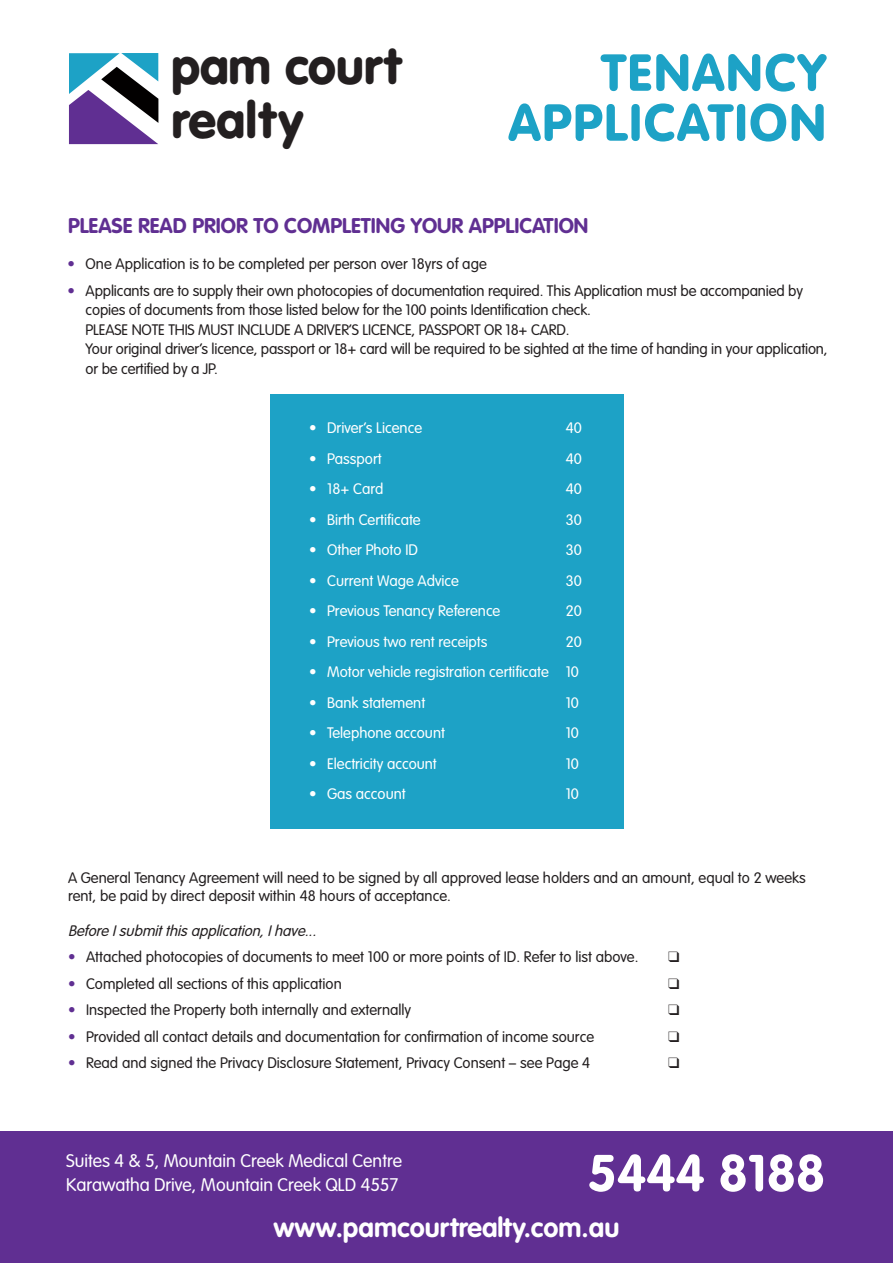
<style>
.page{position:relative;width:893px;height:1263px;background:#fff}
.page>*{position:absolute;margin:0;border:0;box-sizing:border-box;transform-origin:0 0}
.t1{font:900 51.15px/49.9px "VAG Rounded";letter-spacing:.04em;color:#1da2c6;text-align:right}
.t2{font:700 51px "VAG Rounded";color:#fff}
.t3{font:900 49.95px/53.6px "VAG Rounded";letter-spacing:.005em;color:#231f20}
.t4{font:700 27px "VAG Rounded";color:#fff}
.t5{font:700 21px "VAG Rounded";color:#602f92}
.t6{font:300 18px/24.8px "VAG Rounded";color:#fff}
.t7{font:300 15px/19.5px "VAG Rounded";color:#231f20}
.t8{font:300 15px "VAG Rounded";color:#fff}
.t9{font:italic 300 15px "VAG Rounded";color:#231f20}
.s1{color:#602f92}
</style>
<div class="page">
<div style="left:270px;top:394px;width:353px;height:434px;background:#1da2c6"></div>
<svg style="left:69px;top:53px;width:89px;height:91px"></svg>
<div style="left:0;top:1132px;width:893px;height:131px;background:#602f92"></div>
<h3 class="t3" style="left:171px;top:41px;width:232px">pam court realty</h3>
<h1 class="t1" style="left:508px;top:49px;width:319px">TENANCY<br>APPLICATION</h1>
<h3 class="t5" style="left:68px;top:214px;width:522px">PLEASE READ PRIOR TO COMPLETING YOUR APPLICATION</h3>
<p class="t7" style="left:68px;top:255px;width:421px"><span class="s1">•</span> One Application is to be completed per person over 18yrs of age</p>
<p class="t7" style="left:86px;top:281px;width:743px;text-indent:-18px"><span class="s1">•</span> Applicants are to supply their own photocopies of documentation required. This Application must be accompanied by copies of documents from those listed below for the 100 points Identification check.<br>PLEASE NOTE THIS MUST INCLUDE A DRIVER’S LICENCE, PASSPORT OR 18+ CARD.<br>Your original driver’s licence, passport or 18+ card will be required to be sighted at the time of handing in your application, or be certified by a JP.</p>
<p class="t8" style="left:309px;top:419px;width:114px">• Driver’s Licence</p>
<p class="t8" style="left:566px;top:419px;width:18px">40</p>
<p class="t8" style="left:309px;top:450px;width:74px">• Passport</p>
<p class="t8" style="left:566px;top:450px;width:18px">40</p>
<p class="t8" style="left:309px;top:480px;width:76px">• 18+ Card</p>
<p class="t8" style="left:566px;top:480px;width:18px">40</p>
<p class="t8" style="left:309px;top:511px;width:113px">• Birth Certificate</p>
<p class="t8" style="left:566px;top:511px;width:18px">30</p>
<p class="t8" style="left:309px;top:541px;width:110px">• Other Photo ID</p>
<p class="t8" style="left:566px;top:541px;width:18px">30</p>
<p class="t8" style="left:309px;top:572px;width:151px">• Current Wage Advice</p>
<p class="t8" style="left:566px;top:572px;width:18px">30</p>
<p class="t8" style="left:309px;top:602px;width:193px">• Previous Tenancy Reference</p>
<p class="t8" style="left:566px;top:602px;width:18px">20</p>
<p class="t8" style="left:309px;top:633px;width:180px">• Previous two rent receipts</p>
<p class="t8" style="left:566px;top:633px;width:18px">20</p>
<p class="t8" style="left:309px;top:664px;width:271px">• Motor vehicle registration certificate 10</p>
<p class="t8" style="left:309px;top:694px;width:118px">• Bank statement</p>
<p class="t8" style="left:566px;top:694px;width:15px">10</p>
<p class="t8" style="left:309px;top:725px;width:137px">• Telephone account</p>
<p class="t8" style="left:566px;top:725px;width:15px">10</p>
<p class="t8" style="left:309px;top:755px;width:129px">• Electricity account</p>
<p class="t8" style="left:566px;top:755px;width:15px">10</p>
<p class="t8" style="left:309px;top:786px;width:98px">• Gas account</p>
<p class="t8" style="left:566px;top:786px;width:15px">10</p>
<p class="t7" style="left:68px;top:869px;width:739px;line-height:18px">A General Tenancy Agreement will need to be signed by all approved lease holders and an amount, equal to 2 weeks rent, be paid by direct deposit within 48 hours of acceptance.</p>
<p class="t9" style="left:68px;top:922px;width:254px">BeforeIsubmitthisapplication,Ihave...</p>
<p class="t7" style="left:68px;top:948px;width:572px"><span class="s1">•</span> Attached photocopies of documents to meet 100 or more points of ID. Refer to list above.</p>
<p class="t7" style="left:68px;top:974px;width:275px"><span class="s1">•</span> Completed all sections of this application</p>
<p class="t7" style="left:68px;top:1001px;width:345px"><span class="s1">•</span> Inspected the Property both internally and externally</p>
<p class="t7" style="left:68px;top:1027px;width:528px"><span class="s1">•</span> Provided all contact details and documentation for confirmation of income source</p>
<p class="t7" style="left:68px;top:1054px;width:524px"><span class="s1">•</span> Read and signed the Privacy Disclosure Statement, Privacy Consent – see Page 4</p>
<p class="t6" style="left:66px;top:1148px;width:338px">Suites 4 &amp; 5, Mountain Creek Medical Centre<br>Karawatha Drive, Mountain Creek QLD 4557</p>
<h2 class="t2" style="left:588px;top:1143px;width:239px">5444 8188</h2>
<h3 class="t4" style="left:274px;top:1212px;width:347px">www.pamcourtrealty.com.au</h3>
</div>
